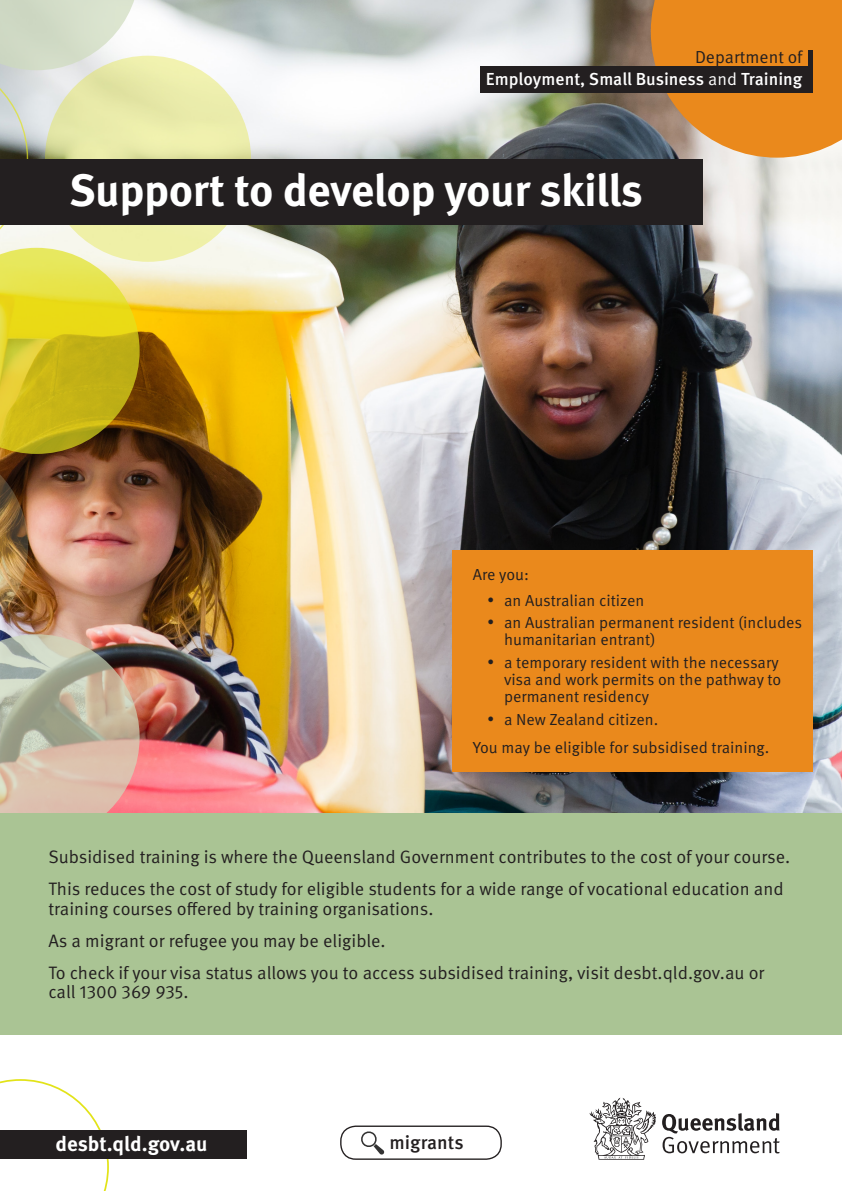
<style>
.page{position:relative;width:842px;height:1191px;background:#fff}
.page>*{position:absolute;margin:0;border:0;box-sizing:border-box;transform-origin:0 0}
.t1{font:700 45px "Meta OT";letter-spacing:-.01em;color:#fff}
.t2{font:700 20.7px "Meta OT";letter-spacing:-.005em;color:#fff}
.t3{font:500 19.1px "Meta OT";color:#231f20}
.t4{font:18px/31.8px "Meta OT";color:#231f20}
.t5{font:500 17.4px/21.4px "Meta OT";color:#fff;text-align:right}
.t6{font:16px/17px "Meta OT";color:#231f20}
.s1{font-weight:400;color:#231f20}
.s2{font-weight:400}
</style>
<div class="page">
<img style="left:140px;top:0;width:702px;height:813px">
<svg style="left:651px;top:0;width:191px;height:158px;background:#e08c2d"></svg>
<div style="left:480px;top:66px;width:333px;height:26px;background:#231f20"></div>
<div style="left:808px;top:50px;width:5px;height:21px;background:#231f20"></div>
<div style="left:45px;top:56px;width:206px;height:206px;background:#edeeab;border-radius:50%"></div>
<img style="left:0;top:0;width:140px;height:813px">
<div style="left:0;top:159px;width:703px;height:65px;background:#231f20"></div>
<div style="left:0;top:813px;width:842px;height:221px;background:#aac494"></div>
<div style="left:452px;top:550px;width:360px;height:221px;background:#ea891c"></div>
<svg style="left:662px;top:1113px;width:118px;height:40px"></svg>
<svg style="left:590px;top:1097px;width:66px;height:62px"></svg>
<svg style="left:0;top:1079px;width:109px;height:112px"></svg>
<div style="left:0;top:1130px;width:247px;height:29px;background:#231f20"></div>
<svg style="left:361px;top:1131px;width:23px;height:23px"></svg>
<div style="left:340px;top:1125px;width:162px;height:34px;border:1px solid #231f20;border-radius:15px"></div>
<p class="t5" style="left:486px;top:47px;width:318px"><span class="s1">Department of<br></span>Employment, Small Business <span class="s2">and</span> Training</p>
<h1 class="t1" style="left:69px;top:162px;width:575px">Support to develop your skills</h1>
<p class="t6" style="left:473px;top:566px;width:58px">Are you:</p>
<p class="t6" style="left:487px;top:592px;width:159px">• an Australian citizen</p>
<p class="t6" style="left:504px;top:614px;width:300px;text-indent:-17px">• an Australian permanent resident (includes humanitarian entrant)</p>
<p class="t6" style="left:504px;top:654px;width:279px;text-indent:-17px">• a temporary resident with the necessary visa and work permits on the pathway to permanent residency</p>
<p class="t6" style="left:473px;top:705px;width:298px;line-height:28.3px;text-indent:14px">• a New Zealand citizen.<br>You may be eligible for subsidised training.</p>
<p class="t4" style="left:48px;top:841px;width:743px">Subsidised training is where the Queensland Government contributes to the cost of your course.<br>This reduces the cost of study for eligible students for a wide range of vocational education and</p>
<p class="t4" style="left:48px;top:893px;width:717px">training courses offered by training organisations.<br>As a migrant or refugee you may be eligible.<br>To check if your visa status allows you to access subsidised training, visit desbt.qld.gov.au or</p>
<p class="t4" style="left:48px;top:976px;width:142px">call 1300 369 935.</p>
<p class="t2" style="left:56px;top:1130px;width:154px">desbt.qld.gov.au</p>
<p class="t3" style="left:389px;top:1130px;width:76px">migrants</p>
</div>
